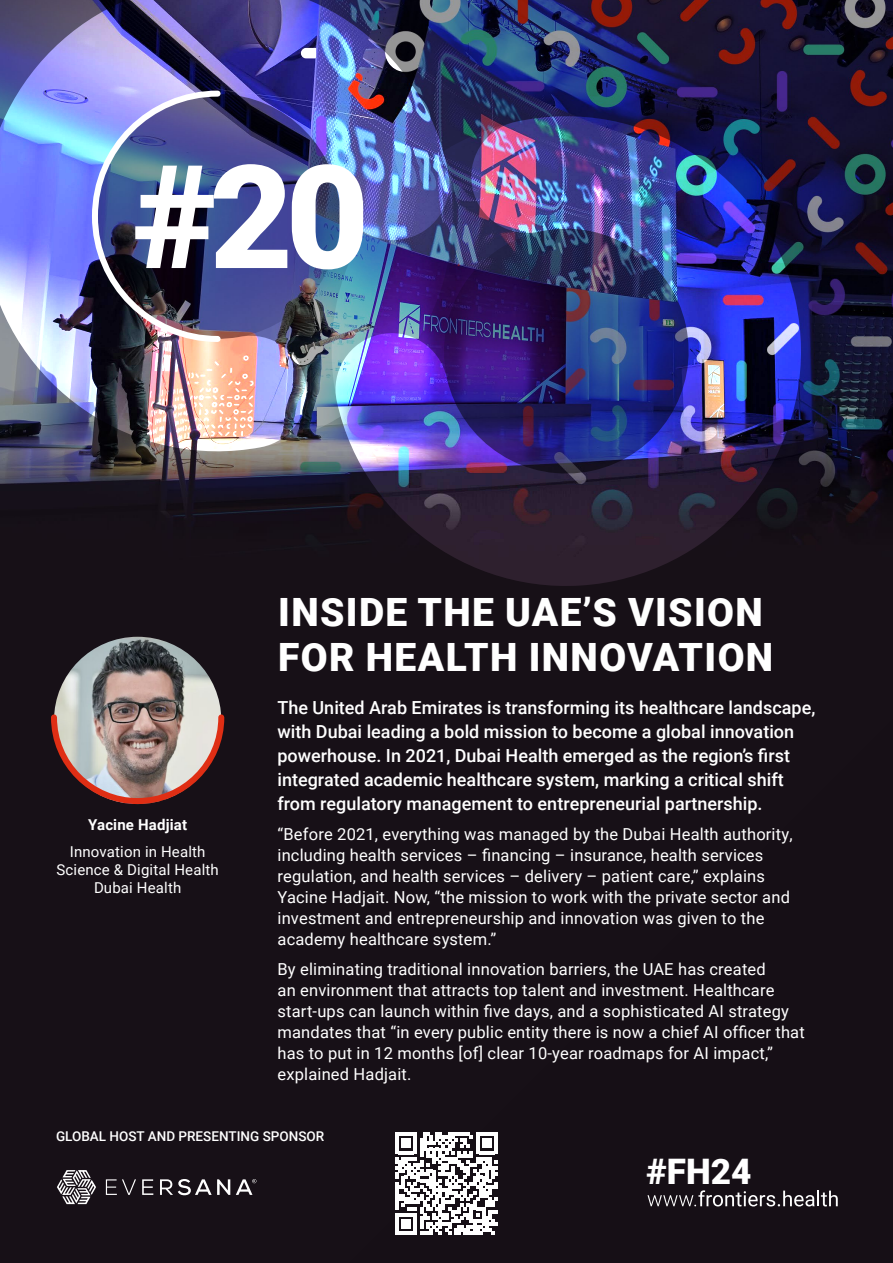
<style>
.page{position:relative;width:893px;height:1263px;background:#fff}
.page>*{position:absolute;margin:0;border:0;box-sizing:border-box;transform-origin:0 0}
.t1{font:900 144px "Roboto";color:#fff}
.t2{font:900 39px/45px "Roboto";letter-spacing:.035em;color:#fff}
.t3{font:900 35.1px "Roboto";color:#fff}
.t4{font:500 18px/24px "Roboto";color:#fff}
.t5{font:16.5px/21px "Roboto";letter-spacing:.01em;color:#fff}
.t6{font:15px/18px "Roboto";letter-spacing:.01em;color:#fff;text-align:center}
.t7{font:700 15px "Roboto";letter-spacing:.01em;color:#fff}
.t8{font:500 13.5px "Roboto";color:#fff}
</style>
<div class="page">
<img style="left:0;top:0;width:893px;height:1263px">
<div style="left:287px;top:668px;width:606px;height:595px;background:#171017"></div>
<img style="left:0;top:0;width:454px;height:471px">
<img style="left:330px;top:94px;width:493px;height:497px">
<img style="left:89px;top:88px;width:135px;height:257px">
<img style="left:54px;top:637px;width:167px;height:167px;border-radius:84px">
<svg style="left:48px;top:711px;width:179px;height:96px;background:#917773"></svg>
<svg style="left:647px;top:1190px;width:191px;height:16px;background:#504b50"></svg>
<svg style="left:106px;top:1179px;width:30px;height:16px"></svg>
<svg style="left:142px;top:1179px;width:11px;height:16px"></svg>
<svg style="left:160px;top:1179px;width:70px;height:16px"></svg>
<svg style="left:57px;top:1170px;width:39px;height:34px"></svg>
<svg style="left:236px;top:1179px;width:20px;height:16px"></svg>
<svg style="left:395px;top:1132px;width:103px;height:103px"></svg>
<h1 class="t1" style="left:133px;top:116px;width:238px">#20</h1>
<p class="t7" style="left:88px;top:814px;width:100px">Yacine Hadjiat</p>
<p class="t6" style="left:57px;top:842px;width:164px">Innovation in Health<br>Science &amp; Digital Health<br>Dubai Health</p>
<h2 class="t2" style="left:278px;top:588px;width:497px">INSIDE THE UAE’S VISION<br>FOR HEALTH INNOVATION</h2>
<p class="t4" style="left:278px;top:695px;width:539px">The United Arab Emirates is transforming its healthcare landscape, with Dubai leading a bold mission to become a global innovation powerhouse. In 2021, Dubai Health emerged as the region’s first integrated academic healthcare system, marking a critical shift from regulatory management to entrepreneurial partnership.</p>
<p class="t5" style="left:278px;top:823px;width:517px">“Before 2021, everything was managed by the Dubai Health authority, including health services – financing – insurance, health services regulation, and health services – delivery – patient care,” explains Yacine Hadjait. Now, “the mission to work with the private sector and investment and entrepreneurship and innovation was given to the academy healthcare system.”</p>
<p class="t5" style="left:278px;top:958px;width:529px">By eliminating traditional innovation barriers, the UAE has created<br>an environment that attracts top talent and investment. Healthcare start-ups can launch within five days, and a sophisticated AI strategy mandates that “in every public entity there is now a chief AI officer that has to put in 12 months [of] clear 10-year roadmaps for AI impact,” explained Hadjait.</p>
<p class="t8" style="left:56px;top:1127px;width:270px">GLOBAL HOST AND PRESENTING SPONSOR</p>
<h3 class="t3" style="left:646px;top:1147px;width:107px">#FH24</h3>
</div>
